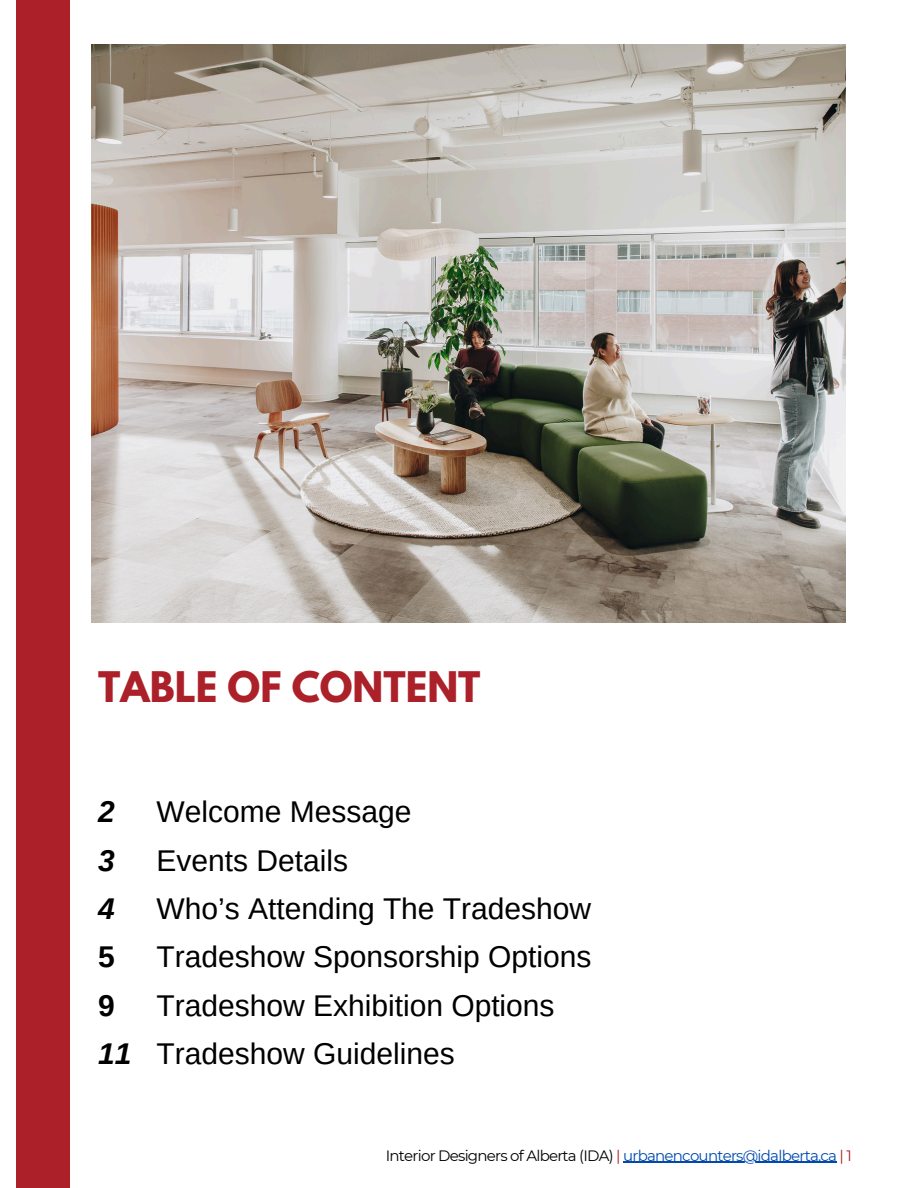
<style>
.page{position:relative;width:918px;height:1188px;background:#fff}
.page>*{position:absolute;margin:0;border:0;box-sizing:border-box;transform-origin:0 0}
.t1{font:700 37.35px "League Spartan";color:#ac2029}
.t2{font:30px/48.3px "Arimo";color:#000}
.t3{font:italic 700 30px "Arimo";color:#000}
.t4{font:700 30px "Arimo";color:#000}
.t5{font:15px "Montserrat";letter-spacing:-.05em;color:#000}
.s1{font-weight:700;font-style:italic}
.s2{color:#ac2029}
.s3{color:#004aad}
</style>
<div class="page">
<img style="left:92px;top:44px;width:754px;height:579px">
<div style="left:16px;top:0;width:54px;height:1188px;background:#ac2029"></div>
<hr style="left:623px;top:1162px;width:213px;height:1px;background:#004aad">
<h1 class="t1" style="left:98px;top:669px;width:384px">TABLE OF CONTENT</h1>
<h2 class="t3" style="left:98px;top:795px;width:18px">2</h2>
<h2 class="t2" style="left:156px;top:788px;width:256px">Welcome Message</h2>
<h2 class="t3" style="left:98px;top:843px;width:18px">3</h2>
<h2 class="t2" style="left:156px;top:836px;width:193px">Events Details</h2>
<h2 class="t3" style="left:98px;top:892px;width:18px">4</h2>
<h2 class="t2" style="left:156px;top:884px;width:436px">Who’s Attending The Tradeshow</h2>
<h2 class="t4" style="left:98px;top:940px;width:18px">5</h2>
<h2 class="t2" style="left:156px;top:933px;width:436px">Tradeshow Sponsorship Options</h2>
<h2 class="t4" style="left:98px;top:989px;width:18px">9</h2>
<h2 class="t2" style="left:98px;top:981px;width:458px;text-indent:58px">Tradeshow Exhibition Options<br><span class="s1">11</span> Tradeshow Guidelines</h2>
<p class="t5" style="left:386px;top:1146px;width:468px">Interior Designers of Alberta (IDA) <span class="s2">|</span> <span class="s3">urbanencounters@idalberta.ca</span> <span class="s2">| 1</span></p>
</div>
